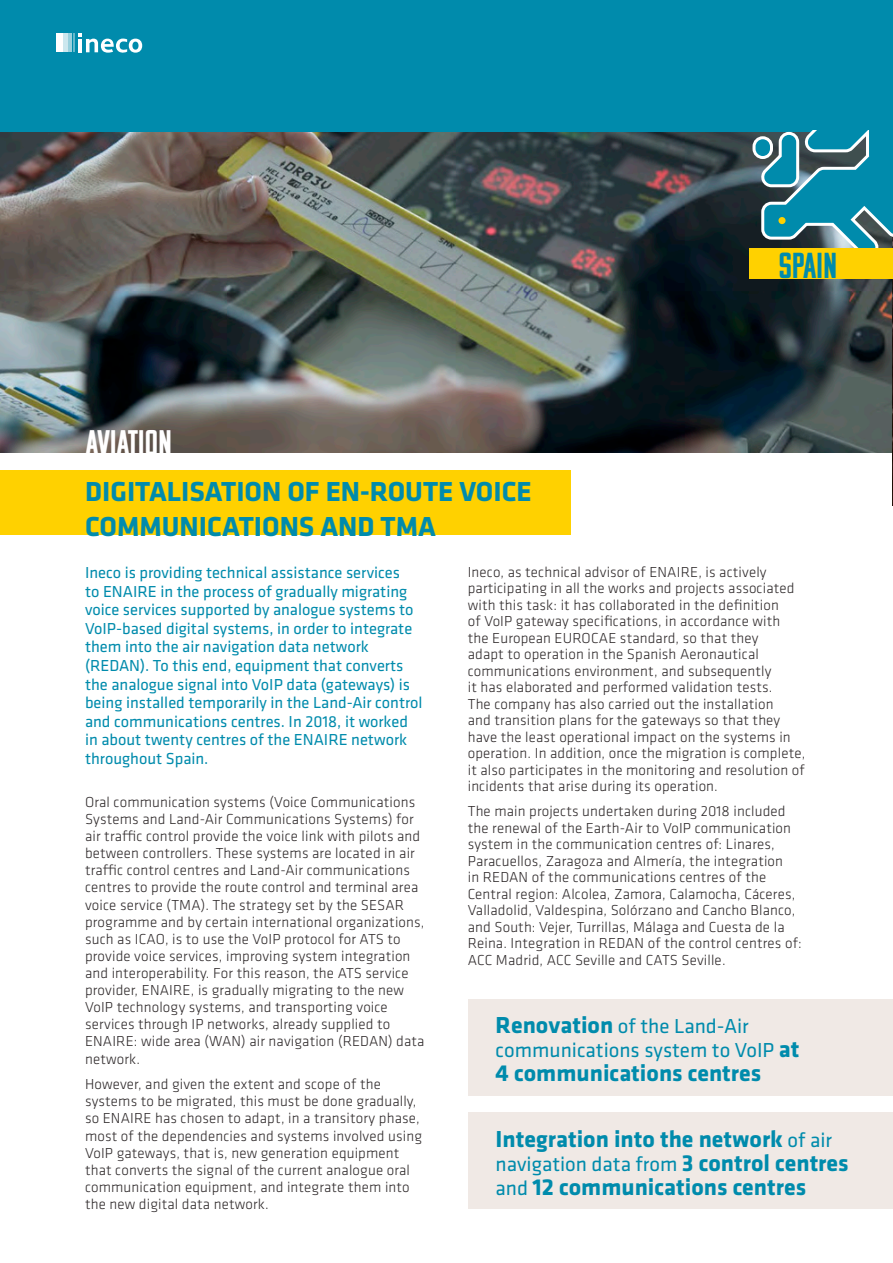
<style>
.page{position:relative;width:893px;height:1263px;background:#fff}
.page>*{position:absolute;margin:0;border:0;box-sizing:border-box;transform-origin:0 0}
.t1{font:36px "Komu A";color:#008bac}
.t2{font:35.55px "Komu A";color:#fff}
.t3{font:700 28.5px/34.2px "Klavika";color:#008bac}
.t4{font:700 24px "Klavika";color:#008bac}
.t5{font:21px/24px "Klavika";color:#008bac}
.t6{font:16.5px/18.6px "Klavika";color:#008bac}
.t7{font:300 15px/17.1px "Klavika";letter-spacing:.01em;color:#2e292a}
.s1{font-weight:700;font-size:24px}
.s2{font-weight:400;font-size:21px}
</style>
<div class="page">
<div style="left:0;top:470px;width:570px;height:65px;background:#ffd100"></div>
<img style="left:0;top:132px;width:892px;height:321px">
<img style="left:892px;top:279px;width:1px;height:227px">
<div style="left:0;top:0;width:893px;height:132px;background:#008bac"></div>
<svg style="left:749px;top:131px;width:144px;height:117px;background:#328296"></svg>
<div style="left:778px;top:217px;width:8px;height:7px;background:#ffd100;border-radius:50%"></div>
<div style="left:749px;top:248px;width:144px;height:31px;background:#ffd100"></div>
<div style="left:56px;top:33px;width:7px;height:19px;background:#fff"></div>
<div style="left:63px;top:33px;width:5px;height:19px;background:#cce7ee"></div>
<hr style="left:69px;top:33px;width:3px;height:19px;background:#fff">
<svg style="left:73px;top:33px;width:69px;height:20px"></svg>
<div style="left:469px;top:999px;width:424px;height:96px;background:#f0e9e5"></div>
<div style="left:469px;top:1112px;width:424px;height:97px;background:#f0e9e5"></div>
<h2 class="t2" style="left:86px;top:424px;width:88px">AVIATION</h2>
<h1 class="t1" style="left:779px;top:247px;width:60px">SPAIN</h1>
<h3 class="t3" style="left:85px;top:475px;width:448px">DIGITALISATION OF EN-ROUTE VOICE<br>COMMUNICATIONS AND TMA</h3>
<p class="t6" style="left:85px;top:563px;width:339px">Ineco is providing technical assistance services<br>to ENAIRE in the process of gradually migrating voice services supported by analogue systems to VoIP-based digital systems, in order to integrate them into the air navigation data network (REDAN). To this end, equipment that converts the analogue signal into VoIP data (gateways) is being installed temporarily in the Land-Air control and communications centres. In 2018, it worked in about twenty centres of the ENAIRE network throughout Spain.</p>
<p class="t7" style="left:85px;top:793px;width:341px">Oral communication systems (Voice Communications Systems and Land-Air Communications Systems) for air traffic control provide the voice link with pilots and between controllers. These systems are located in air traffic control centres and Land-Air communications centres to provide the route control and terminal area voice service (TMA). The strategy set by the SESAR programme and by certain international organizations, such as ICAO, is to use the VoIP protocol for ATS to provide voice services, improving system integration and interoperability. For this reason, the ATS service provider, ENAIRE, is gradually migrating to the new VoIP technology systems, and transporting voice services through IP networks, already supplied to ENAIRE: wide area (WAN) air navigation (REDAN) data network.</p>
<p class="t7" style="left:85px;top:1076px;width:338px">However, and given the extent and scope of the systems to be migrated, this must be done gradually, so ENAIRE has chosen to adapt, in a transitory phase, most of the dependencies and systems involved using VoIP gateways, that is, new generation equipment that converts the signal of the current analogue oral communication equipment, and integrate them into the new digital data network.</p>
<p class="t7" style="left:468px;top:564px;width:339px;line-height:16.5px">Ineco, as technical advisor of ENAIRE, is actively participating in all the works and projects associated with this task: it has collaborated in the definition<br>of VoIP gateway specifications, in accordance with<br>the European EUROCAE standard, so that they<br>adapt to operation in the Spanish Aeronautical communications environment, and subsequently<br>it has elaborated and performed validation tests.<br>The company has also carried out the installation<br>and transition plans for the gateways so that they have the least operational impact on the systems in operation. In addition, once the migration is complete, it also participates in the monitoring and resolution of incidents that arise during its operation.</p>
<p class="t7" style="left:468px;top:803px;width:335px;line-height:16.5px">The main projects undertaken during 2018 included the renewal of the Earth-Air to VoIP communication system in the communication centres of: Linares, Paracuellos, Zaragoza and Almería, the integration<br>in REDAN of the communications centres of the Central region: Alcolea, Zamora, Calamocha, Cáceres, Valladolid, Valdespina, Solórzano and Cancho Blanco, and South: Vejer, Turrillas, Málaga and Cuesta de la Reina. Integration in REDAN of the control centres of:<br>ACC Madrid, ACC Seville and CATS Seville.</p>
<h3 class="t5" style="left:496px;top:1014px;width:305px"><span class="s1">Renovation</span> of the Land-Air communications system to VoIP <span class="s1">at</span></h3>
<h3 class="t4" style="left:496px;top:1060px;width:267px">4 communications centres</h3>
<h3 class="t4" style="left:496px;top:1125px;width:338px">Integration into the network <span class="s2">of air</span></h3>
<h3 class="t5" style="left:496px;top:1152px;width:355px">navigation data from <span class="s1">3 control centres</span></h3>
<h3 class="t4" style="left:496px;top:1173px;width:312px"><span class="s2">and</span> 12 communications centres</h3>
</div>
